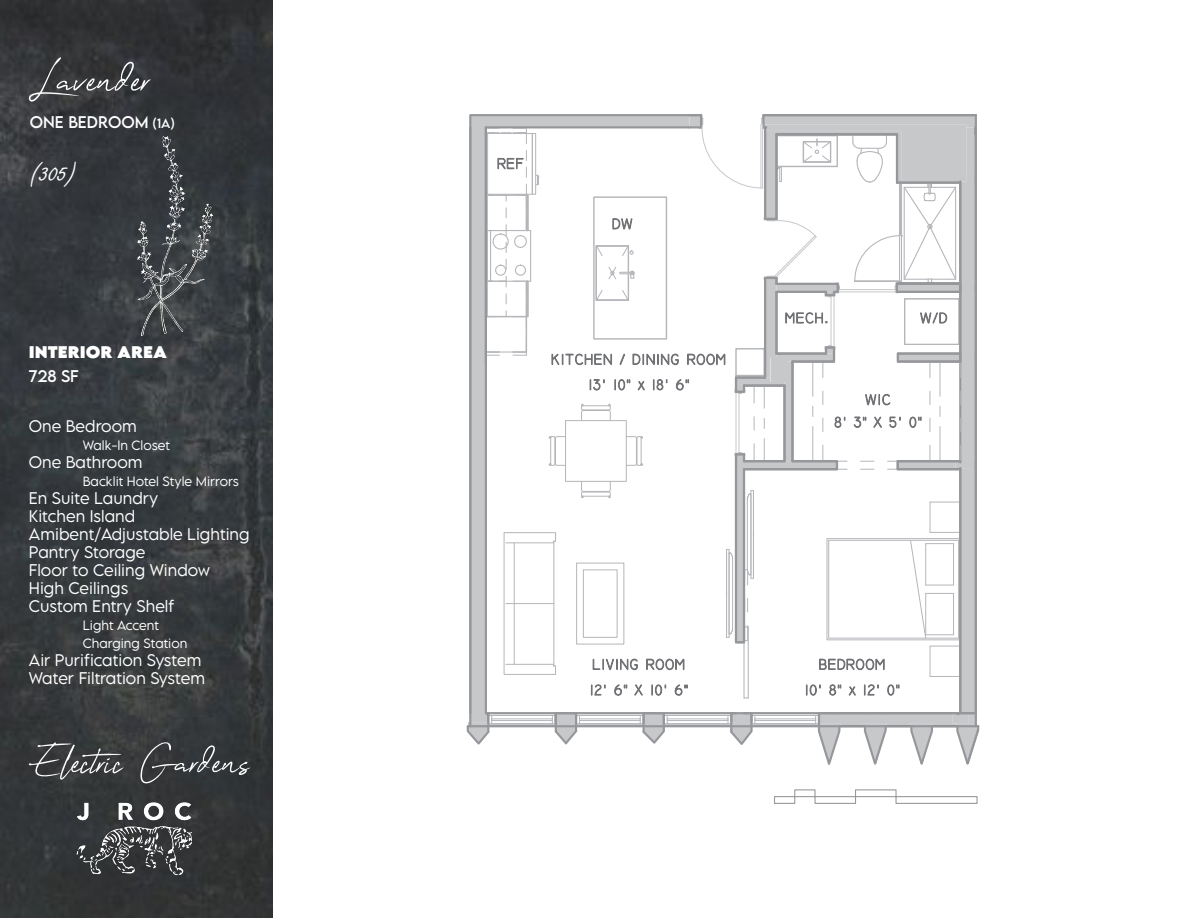
<style>
.page{position:relative;width:1188px;height:918px;background:#fff}
.page>*{position:absolute;margin:0;border:0;box-sizing:border-box;transform-origin:0 0}
.t1{font:60px "One Signature";color:#fff}
.t2{font:55.5px "One Signature";color:#fff}
.t3{font:27px "Freestyle Script";color:#fff}
.t4{font:300 15px "LEMONMILK Pro";color:#fff}
.t5{font:15px "LEMONMILK Pro";color:#fff}
.t6{font:800 15px "LEMONMILK Pro";color:#fff}
.t7{font:14.85px "Technic Lite";letter-spacing:.02em;color:#717275}
.t8{font:300 12px "LEMONMILK Pro";color:#fff}
.s1{font-size:12px}
</style>
<div class="page">
<img style="left:0;top:0;width:273px;height:918px">
<img style="left:65px;top:794px;width:139px;height:84px">
<svg style="left:466px;top:114px;width:514px;height:651px"></svg>
<hr style="left:959px;top:469px;width:2px;height:244px;background:#95979a">
<div style="left:761px;top:124px;width:2px;height:65px;border:1px solid #c7c8ca"></div>
<svg style="left:774px;top:789px;width:204px;height:15px"></svg>
<div style="left:588px;top:376px;width:102px;height:16px;background:#fff"></div>
<div style="left:551px;top:351px;width:179px;height:16px;background:#fff"></div>
<div style="left:589px;top:682px;width:100px;height:16px;background:#fff"></div>
<div style="left:592px;top:656px;width:97px;height:16px;background:#fff"></div>
<div style="left:834px;top:414px;width:88px;height:16px;background:#fff"></div>
<div style="left:865px;top:391px;width:27px;height:16px;background:#fff"></div>
<div style="left:920px;top:310px;width:28px;height:16px;background:#fff"></div>
<div style="left:785px;top:310px;width:45px;height:16px;background:#fff"></div>
<div style="left:804px;top:682px;width:100px;height:16px;background:#fff"></div>
<div style="left:819px;top:656px;width:67px;height:16px;background:#fff"></div>
<div style="left:612px;top:215px;width:21px;height:16px;background:#fff"></div>
<div style="left:497px;top:155px;width:28px;height:16px;background:#fff"></div>
<img style="left:138px;top:137px;width:74px;height:199px">
<p class="t1" style="left:29px;top:34px;width:124px">Lavender</p>
<p class="t5" style="left:30px;top:112px;width:146px">ONE BEDROOM <span class="s1">(1A)</span></p>
<p class="t3" style="left:30px;top:158px;width:48px">(305)</p>
<p class="t6" style="left:29px;top:342px;width:140px">INTERIOR AREA</p>
<p class="t5" style="left:29px;top:366px;width:51px">728 SF</p>
<p class="t4" style="left:29px;top:416px;width:110px">One Bedroom</p>
<p class="t8" style="left:83px;top:437px;width:89px">Walk-In Closet</p>
<p class="t4" style="left:29px;top:452px;width:115px">One Bathroom</p>
<p class="t8" style="left:83px;top:473px;width:158px">Backlit Hotel Style Mirrors</p>
<p class="t4" style="left:29px;top:488px;width:131px">En Suite Laundry</p>
<p class="t4" style="left:29px;top:506px;width:108px">Kitchen Island</p>
<p class="t4" style="left:29px;top:524px;width:222px">Amibent/Adjustable Lighting</p>
<p class="t4" style="left:29px;top:542px;width:118px">Pantry Storage</p>
<p class="t4" style="left:29px;top:560px;width:183px">Floor to Ceiling Window</p>
<p class="t4" style="left:29px;top:578px;width:101px">High Ceilings</p>
<p class="t4" style="left:29px;top:596px;width:147px">Custom Entry Shelf</p>
<p class="t8" style="left:83px;top:617px;width:78px">Light Accent</p>
<p class="t8" style="left:83px;top:635px;width:106px">Charging Station</p>
<p class="t4" style="left:29px;top:650px;width:174px">Air Purification System</p>
<p class="t4" style="left:29px;top:668px;width:178px">Water Filtration System</p>
<h2 class="t2" style="left:29px;top:720px;width:223px">Electric Gardens</h2>
<p class="t7" style="left:497px;top:155px;width:29px">REF</p>
<p class="t7" style="left:612px;top:215px;width:22px">DW</p>
<p class="t7" style="left:551px;top:351px;width:177px">KITCHEN / DINING ROOM</p>
<p class="t7" style="left:588px;top:376px;width:103px">13’ 10" x 18’ 6"</p>
<p class="t7" style="left:785px;top:310px;width:46px">MECH.</p>
<p class="t7" style="left:920px;top:310px;width:29px">W/D</p>
<p class="t7" style="left:865px;top:391px;width:28px">WIC</p>
<p class="t7" style="left:834px;top:414px;width:90px">8’ 3" X 5’ 0"</p>
<p class="t7" style="left:592px;top:656px;width:95px">LIVING ROOM</p>
<p class="t7" style="left:589px;top:682px;width:101px">12’ 6" X 10’ 6"</p>
<p class="t7" style="left:819px;top:656px;width:68px">BEDROOM</p>
<p class="t7" style="left:804px;top:682px;width:97px">10’ 8" x 12’ 0"</p>
</div>
